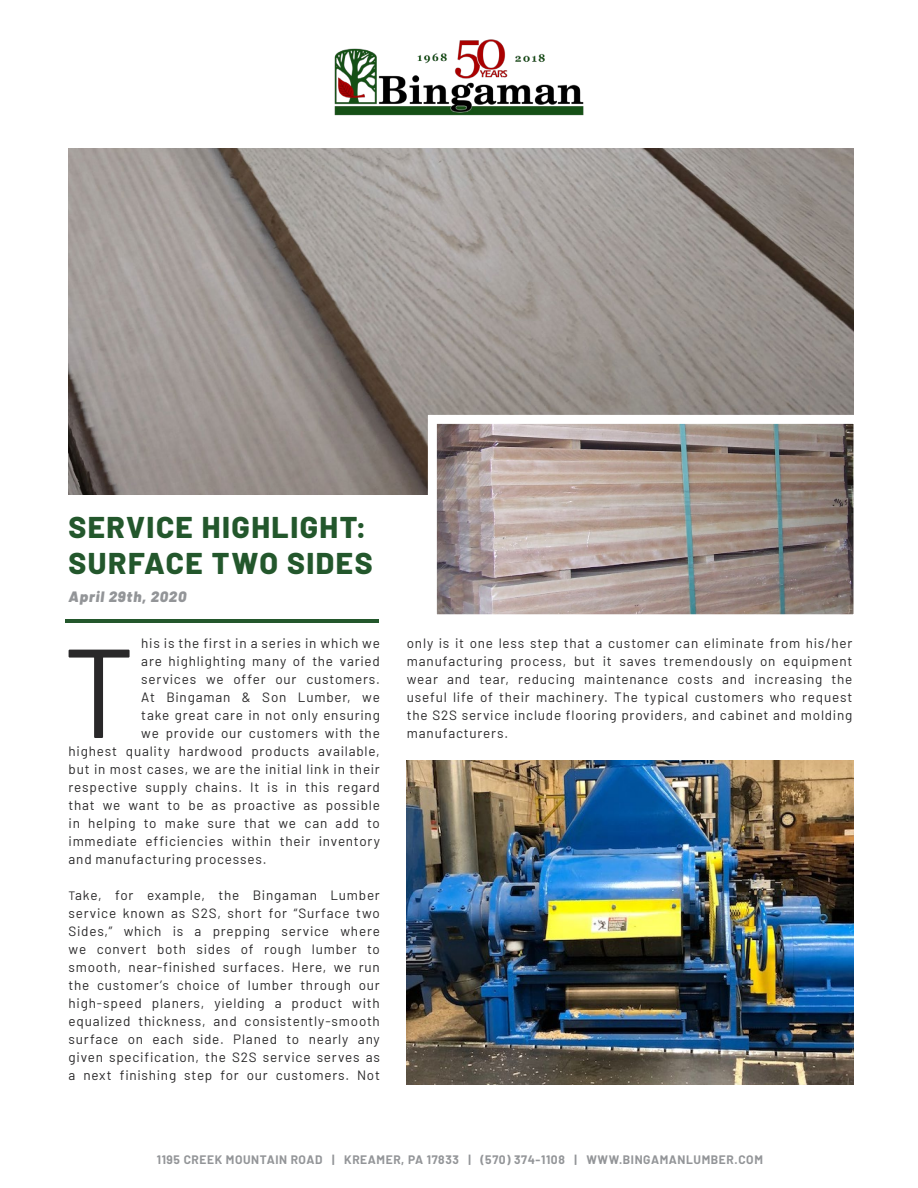
<style>
.page{position:relative;width:918px;height:1188px;background:#fff}
.page>*{position:absolute;margin:0;border:0;box-sizing:border-box;transform-origin:0 0}
.t1{font:126.3px "Barlow";color:#292829}
.t2{font:800 30px/36px "Barlow";letter-spacing:.05em;color:#23572c}
.t3{font:italic 900 15px "Barlow";letter-spacing:.055em;color:#939598}
.t4{font:13.5px/18px "Barlow";letter-spacing:.055em;color:#292829;text-align:justify}
.t5{font:700 12px "Barlow";letter-spacing:.05em;color:#939598}
.s1{font-size:12.15px}
</style>
<div class="page">
<img style="left:407px;top:760px;width:447px;height:324px">
<img style="left:69px;top:148px;width:785px;height:346px">
<img style="left:334px;top:39px;width:250px;height:77px">
<hr style="left:66px;top:619px;width:313px;height:4px;background:#23572c">
<img style="left:438px;top:425px;width:414px;height:188px">
<div style="left:428px;top:415px;width:434px;height:208px;border:9px solid #fff"></div>
<h2 class="t2" style="left:69px;top:507px;width:306px">SERVICE HIGHLIGHT:<br>SURFACE TWO SIDES</h2>
<p class="t3" style="left:69px;top:585px;width:119px">April 29th, 2020</p>
<p class="t4" style="left:141px;top:633px;width:240px">his is the first in a series in which we</p>
<p class="t4" style="left:141px;top:651px;width:240px">are highlighting many of the varied</p>
<p class="t4" style="left:141px;top:669px;width:240px">services we offer our customers.</p>
<p class="t4" style="left:141px;top:687px;width:240px">At Bingaman &amp; Son Lumber, we</p>
<p class="t4" style="left:141px;top:705px;width:240px">take great care in not only ensuring</p>
<p class="t4" style="left:141px;top:723px;width:240px">we provide our customers with the</p>
<p class="t4" style="left:69px;top:741px;width:313px">highest quality hardwood products available,</p>
<p class="t4" style="left:69px;top:759px;width:313px">but in most cases, we are the initial link in their</p>
<p class="t4" style="left:69px;top:777px;width:313px">respective supply chains. It is in this regard</p>
<p class="t4" style="left:69px;top:795px;width:313px">that we want to be as proactive as possible</p>
<p class="t4" style="left:69px;top:813px;width:313px">in helping to make sure that we can add to</p>
<p class="t4" style="left:69px;top:831px;width:313px">immediate efficiencies within their inventory</p>
<p class="t4" style="left:69px;top:849px;width:200px">and manufacturing processes.</p>
<p class="t4" style="left:69px;top:885px;width:313px"><span class="s1">T</span>ake, for example, the Bingaman Lumber service known as S2S, short for “Surface two Sides,” which is a prepping service where we convert both sides of rough lumber to smooth, near-finished surfaces. Here, we run the customer’s choice of lumber through our high-speed planers, yielding a product with equalized thickness, and consistently-smooth surface on each side. Planed to nearly any given specification, the S2S service serves as a next finishing step for our customers. Not</p>
<h1 class="t1" style="left:63px;top:601px;width:73px">T</h1>
<p class="t4" style="left:407px;top:633px;width:447px">only is it one less step that a customer can eliminate from his/her manufacturing process, but it saves tremendously on equipment wear and tear, reducing maintenance costs and increasing the useful life of their machinery. The typical customers who request the S2S service include flooring providers, and cabinet and molding manufacturers.</p>
<p class="t5" style="left:157px;top:1151px;width:608px">1195 CREEK MOUNTAIN ROAD | KREAMER, PA 17833 | (570) 374-1108 | WWW.BINGAMANLUMBER.COM</p>
</div>
